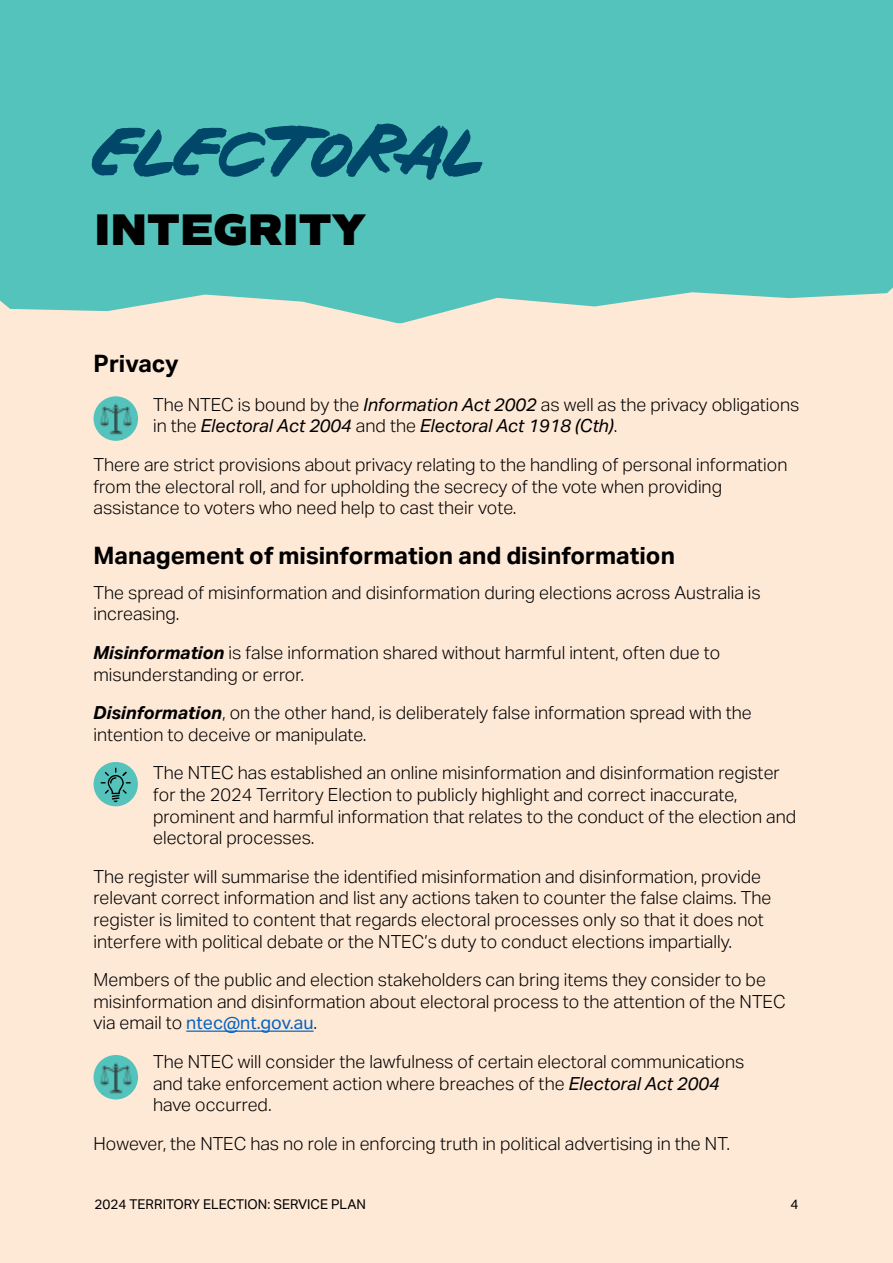
<style>
.page{position:relative;width:893px;height:1263px;background:#fee8d6}
.page>*{position:absolute;margin:0;border:0;box-sizing:border-box;transform-origin:0 0}
.Blue_chapter_heading_1{font:78.3px "Make Your Mark";letter-spacing:-.015em;color:#004769}
.Black_all_caps_chapter_heading{font:800 45px "Commuters Sans";letter-spacing:-.015em;color:#000}
.Heading_2{font:700 24px "Aktiv Grotesk";color:#000}
.Icon_LHS_of_text{font:300 18px/21.6px "Aktiv Grotesk";color:#000}
.t1{font:13.5px "Aktiv Grotesk";color:#000}
.s1{font-weight:400;font-style:italic}
.s2{font-weight:700;font-style:italic}
.s3{font-weight:400;color:#0563c1}
</style>
<div class="page">
<hr style="left:186px;top:1030px;width:128px;height:2px;background:#0563c1">
<div style="left:94px;top:396px;width:44px;height:45px;background:#54c3bb;border-radius:50%"></div>
<img style="left:98px;top:402px;width:35px;height:33px">
<div style="left:94px;top:762px;width:44px;height:44px;background:#54c3bb;border-radius:50%"></div>
<svg style="left:101px;top:768px;width:29px;height:34px"></svg>
<div style="left:94px;top:1055px;width:44px;height:44px;background:#54c3bb;border-radius:50%"></div>
<img style="left:98px;top:1060px;width:35px;height:34px">
<div style="left:0;top:0;width:893px;height:323px;background:#54c3bb"></div>
<p class="Blue_chapter_heading_1" style="left:94px;top:93px;width:393px">ELECTORAL</p>
<p class="Black_all_caps_chapter_heading" style="left:94px;top:202px;width:274px">INTEGRITY</p>
<p class="Heading_2" style="left:94px;top:350px;width:87px">Privacy</p>
<p class="Icon_LHS_of_text" style="left:153px;top:394px;width:648px">The NTEC is bound by the <span class="s1">Information Act 2002</span> as well as the privacy obligations in the <span class="s1">Electoral Act 2004</span> and the <span class="s1">Electoral Act 1918 (Cth)</span>.</p>
<p class="Icon_LHS_of_text" style="left:94px;top:454px;width:695px">There are strict provisions about privacy relating to the handling of personal information from the electoral roll, and for upholding the secrecy of the vote when providing assistance to voters who need help to cast their vote.</p>
<p class="Heading_2" style="left:94px;top:542px;width:583px">Management of misinformation and disinformation</p>
<p class="Icon_LHS_of_text" style="left:94px;top:582px;width:669px">The spread of misinformation and disinformation during elections across Australia is increasing.</p>
<p class="Icon_LHS_of_text" style="left:94px;top:642px;width:628px"><span class="s2">Misinformation</span> is false information shared without harmful intent, often due to misunderstanding or error.</p>
<p class="Icon_LHS_of_text" style="left:94px;top:702px;width:660px"><span class="s2">Disinformation</span>, on the other hand, is deliberately false information spread with the intention to deceive or manipulate.</p>
<p class="Icon_LHS_of_text" style="left:153px;top:762px;width:645px">The NTEC has established an online misinformation and disinformation register for the 2024 Territory Election to publicly highlight and correct inaccurate, prominent and harmful information that relates to the conduct of the election and electoral processes.</p>
<p class="Icon_LHS_of_text" style="left:94px;top:866px;width:679px">The register will summarise the identified misinformation and disinformation, provide relevant correct information and list any actions taken to counter the false claims. The register is limited to content that regards electoral processes only so that it does not interfere with political debate or the NTEC’s duty to conduct elections impartially.</p>
<p class="Icon_LHS_of_text" style="left:94px;top:969px;width:694px">Members of the public and election stakeholders can bring items they consider to be misinformation and disinformation about electoral process to the attention of the NTEC via email to <span class="s3">ntec@nt.gov.au</span>.</p>
<p class="Icon_LHS_of_text" style="left:153px;top:1051px;width:593px">The NTEC will consider the lawfulness of certain electoral communications and take enforcement action where breaches of the <span class="s1">Electoral Act 2004 </span>have occurred.</p>
<p class="Icon_LHS_of_text" style="left:94px;top:1133px;width:638px">However, the NTEC has no role in enforcing truth in political advertising in the NT.</p>
<p class="t1" style="left:95px;top:1196px;width:273px">2024 TERRITORY ELECTION: SERVICE PLAN</p>
<p class="t1" style="left:790px;top:1196px;width:9px">4</p>
</div>
